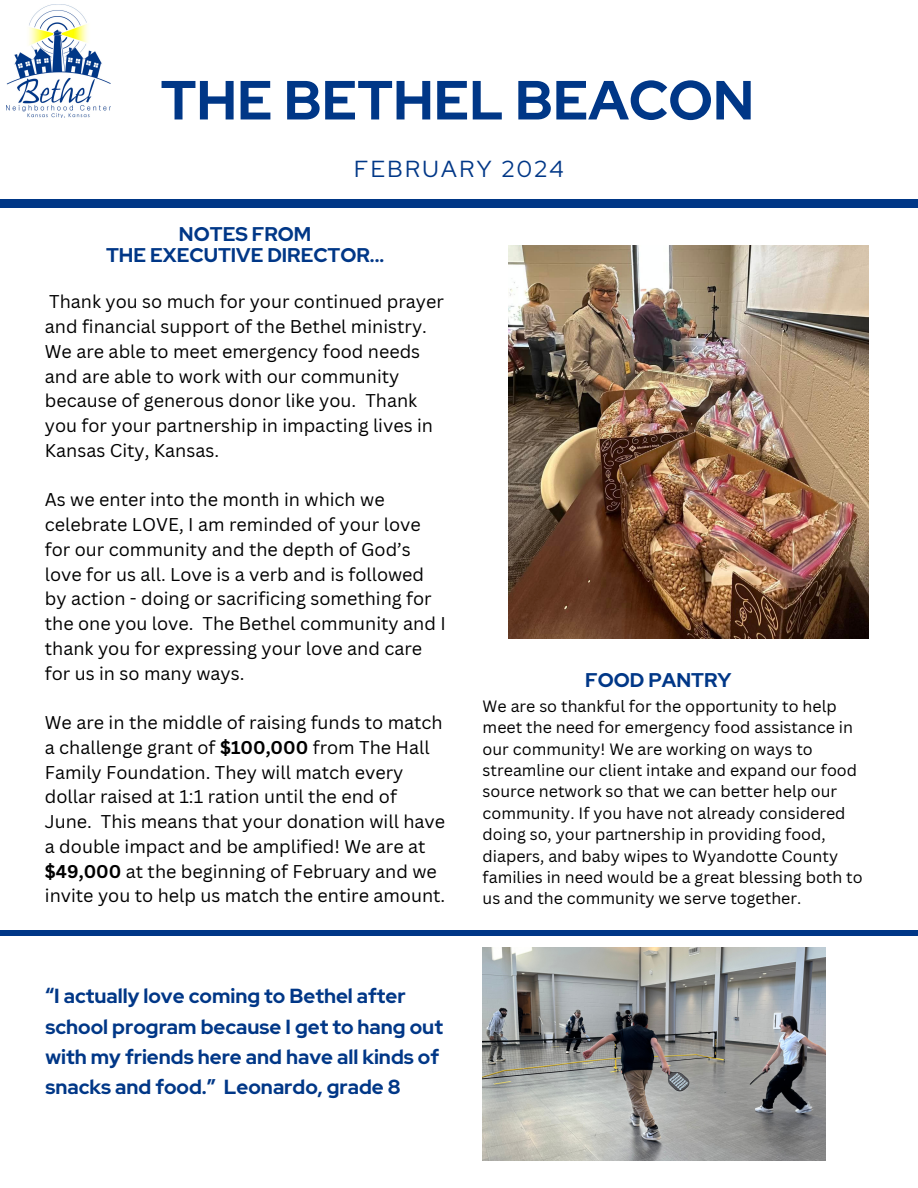
<style>
.page{position:relative;width:918px;height:1188px;background:#fff}
.page>*{position:absolute;margin:0;border:0;box-sizing:border-box;transform-origin:0 0}
.t1{font:700 55.05px "Red Hat Display";color:#003787}
.t2{font:23.1px "Red Hat Display";letter-spacing:.11em;color:#003787}
.t3{font:700 20.25px/30.3px "Red Hat Display";color:#003787}
.t4{font:700 19.8px/21.3px "Red Hat Display";color:#003787;text-align:center}
.t5{font:18px/24.8px "Canva Sans";color:#000}
.t6{font:16.05px/21.3px "Canva Sans";color:#000}
.s1{font-weight:700}
</style>
<div class="page">
<img style="left:508px;top:246px;width:360px;height:392px">
<img style="left:483px;top:947px;width:343px;height:213px">
<img style="left:6px;top:5px;width:105px;height:112px">
<div style="left:0;top:200px;width:918px;height:8px;background:#003787"></div>
<div style="left:0;top:930px;width:918px;height:6px;background:#003787"></div>
<h1 class="t1" style="left:161px;top:63px;width:595px">THE BETHEL BEACON</h1>
<h4 class="t2" style="left:354px;top:154px;width:211px">FEBRUARY 2024</h4>
<h2 class="t4" style="left:106px;top:223px;width:280px">NOTES FROM<br>THE EXECUTIVE DIRECTOR...</h2>
<h5 class="t5" style="left:45px;top:289px;width:401px">Thank you so much for your continued prayer and financial support of the Bethel ministry.<br>We are able to meet emergency food needs and are able to work with our community because of generous donor like you. Thank you for your partnership in impacting lives in Kansas City, Kansas.</h5>
<h5 class="t5" style="left:45px;top:487px;width:402px">As we enter into the month in which we celebrate LOVE, I am reminded of your love for our community and the depth of God’s love for us all. Love is a verb and is followed by action - doing or sacrificing something for the one you love. The Bethel community and I thank you for expressing your love and care for us in so many ways.</h5>
<h3 class="t5" style="left:45px;top:710px;width:402px">We are in the middle of raising funds to match a challenge grant of <span class="s1">$100,000</span> from The Hall Family Foundation. They will match every dollar raised at 1:1 ration until the end of June. This means that your donation will have a double impact and be amplified! We are at <span class="s1">$49,000</span> at the beginning of February and we invite you to help us match the entire amount.</h3>
<h5 class="t3" style="left:45px;top:981px;width:399px">“I actually love coming to Bethel after school program because I get to hang out with my friends here and have all kinds of snacks and food.” Leonardo, grade 8</h5>
<h3 class="t4" style="left:585px;top:670px;width:148px">FOOD PANTRY</h3>
<p class="t6" style="left:483px;top:695px;width:382px">We are so thankful for the opportunity to help meet the need for emergency food assistance in our community! We are working on ways to streamline our client intake and expand our food source network so that we can better help our community. If you have not already considered doing so, your partnership in providing food, diapers, and baby wipes to Wyandotte County families in need would be a great blessing both to us and the community we serve together.</p>
</div>
